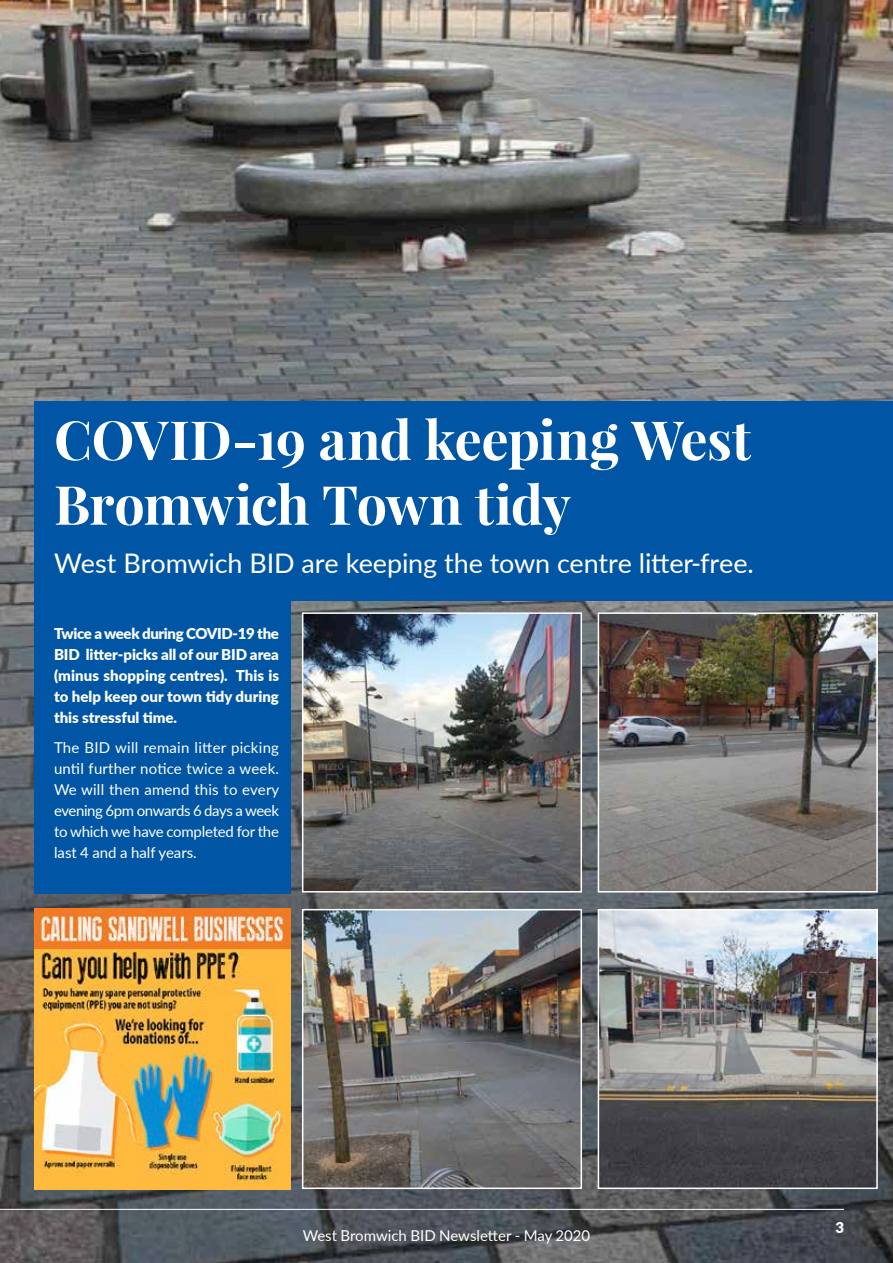
<style>
.page{position:relative;width:893px;height:1263px;background:#fff}
.page>*{position:absolute;margin:0;border:0;box-sizing:border-box;transform-origin:0 0}
.t1{font:700 54px/64.8px "Playfair Display";letter-spacing:-.015em;color:#fff}
.t2{font:27px "Lato";letter-spacing:-.005em;color:#fff}
.t3{font:15px/21px "Lato";letter-spacing:-.015em;color:#fff;text-align:justify}
.t4{font:900 15px/21px "Lato";color:#fff;text-align:justify}
</style>
<div class="page">
<img style="left:0;top:0;width:893px;height:1263px">
<img style="left:34px;top:908px;width:256px;height:282px">
<div style="left:34px;top:402px;width:859px;height:199px;background:#0056a4"></div>
<div style="left:34px;top:601px;width:256px;height:292px;background:#0056a4"></div>
<img style="left:305px;top:615px;width:274px;height:274px">
<div style="left:302px;top:612px;width:280px;height:280px;border:2px solid #fff"></div>
<img style="left:305px;top:912px;width:274px;height:274px">
<div style="left:302px;top:909px;width:280px;height:280px;border:2px solid #fff"></div>
<img style="left:601px;top:615px;width:274px;height:274px">
<div style="left:598px;top:612px;width:280px;height:280px;border:2px solid #fff"></div>
<img style="left:601px;top:912px;width:274px;height:274px">
<div style="left:598px;top:909px;width:280px;height:280px;border:2px solid #fff"></div>
<hr style="left:0;top:1209px;width:844px;height:1px;background:#fff">
<h1 class="t1" style="left:54px;top:407px;width:698px">COVID-19 and keeping West<br>Bromwich Town tidy</h1>
<h2 class="t2" style="left:54px;top:543px;width:701px">West Bromwich BID are keeping the town centre litter-free.</h2>
<p class="t4" style="left:54px;top:622px;width:227px">Twice a week during COVID-19 the BID litter-picks all of our BID area (minus shopping centres). This is to help keep our town tidy during this stressful time.</p>
<p class="t3" style="left:54px;top:736px;width:227px">The BID will remain litter picking until further notice twice a week.<br>We will then amend this to every evening 6pm onwards 6 days a week to which we have completed for the last 4 and a half years.</p>
<p class="t3" style="left:303px;top:1224px;width:289px">West Bromwich BID Newsletter - May 2020</p>
<p class="t4" style="left:835px;top:1216px;width:10px">3</p>
</div>
